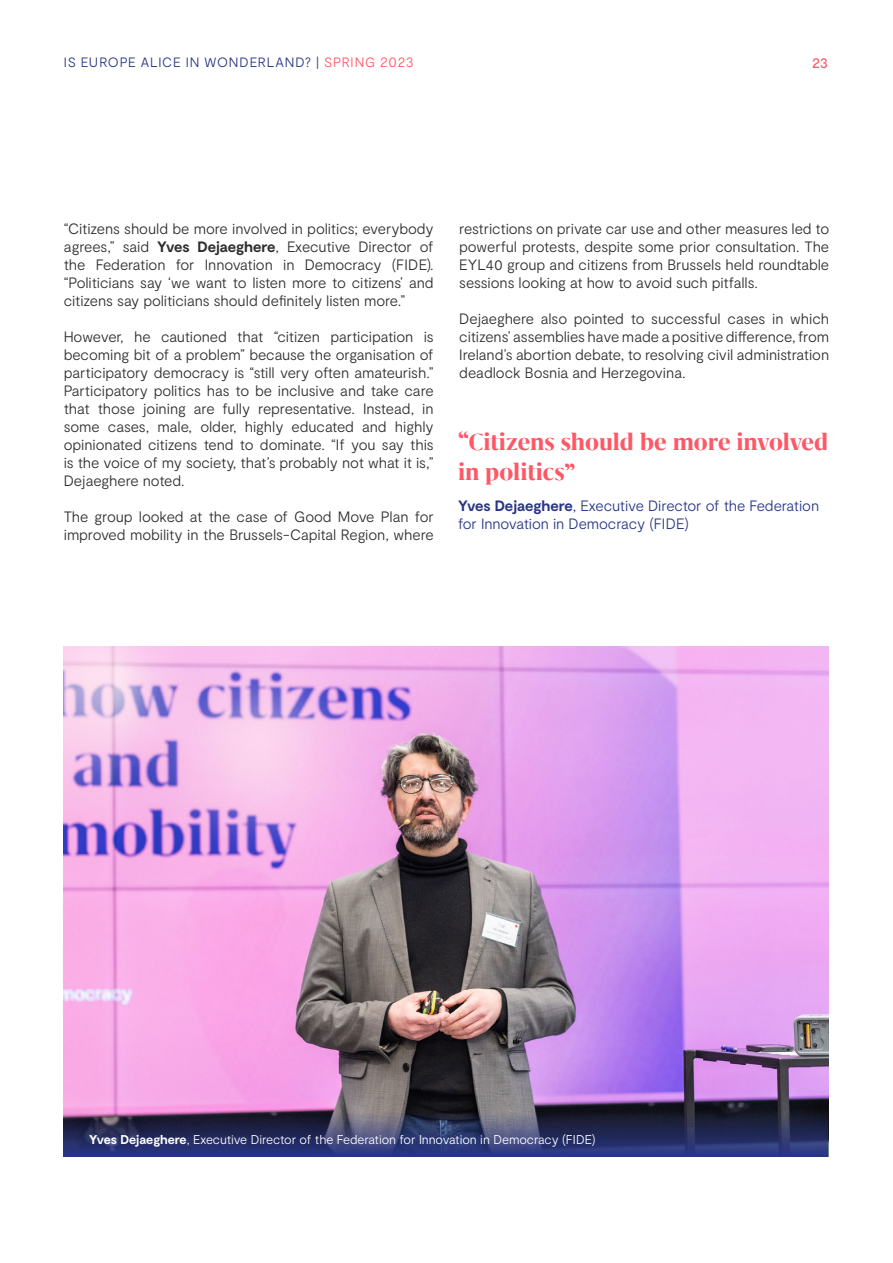
<style>
.page{position:relative;width:893px;height:1263px;background:#fff}
.page>*{position:absolute;margin:0;border:0;box-sizing:border-box;transform-origin:0 0}
.t1{font:700 27px/30px "Grifo M";color:#ff5766}
.t2{font:300 15px/18px "Moderat";letter-spacing:-.01em;color:#2d2d2c;text-align:justify}
.t3{font:300 15px/18px "Moderat";letter-spacing:-.01em;color:#283583}
.t4{font:15px "Moderat";color:#ff5766}
.t5{font:300 13.5px "Moderat";letter-spacing:.06em;color:#283583}
.t6{font:300 12.75px "Moderat";letter-spacing:-.01em;color:#fff}
.s1{color:#ff5766}
.s2{font-weight:700}
</style>
<div class="page">
<img style="left:64px;top:646px;width:764px;height:465px">
<svg style="left:63px;top:1111px;width:765px;height:46px;background:#303461"></svg>
<p class="t5" style="left:64px;top:54px;width:351px">IS EUROPE ALICE IN WONDERLAND? | <span class="s1">SPRING 2023</span></p>
<p class="t4" style="left:812px;top:53px;width:18px">23</p>
<p class="t2" style="left:64px;top:220px;width:371px">“Citizens should be more involved in politics; everybody agrees,” said <span class="s2">Yves Dejaeghere</span>, Executive Director of the Federation for Innovation in Democracy (FIDE). “Politicians say ‘we want to listen more to citizens’ and citizens say politicians should definitely listen more.”</p>
<p class="t2" style="left:64px;top:328px;width:371px">However, he cautioned that “citizen participation is becoming bit of a problem” because the organisation of participatory democracy is “still very often amateurish.” Participatory politics has to be inclusive and take care that those joining are fully representative. Instead, in some cases, male, older, highly educated and highly opinionated citizens tend to dominate. “If you say this is the voice of my society, that’s probably not what it is,” Dejaeghere noted.</p>
<p class="t2" style="left:64px;top:508px;width:371px">The group looked at the case of Good Move Plan for improved mobility in the Brussels-Capital Region, where</p>
<p class="t2" style="left:459px;top:220px;width:371px">restrictions on private car use and other measures led to powerful protests, despite some prior consultation. The EYL40 group and citizens from Brussels held roundtable sessions looking at how to avoid such pitfalls.</p>
<p class="t2" style="left:459px;top:310px;width:371px">Dejaeghere also pointed to successful cases in which citizens’ assemblies have made a positive difference, from Ireland’s abortion debate, to resolving civil administration deadlock Bosnia and Herzegovina.</p>
<h1 class="t1" style="left:458px;top:427px;width:371px">“Citizens should be more involved in politics”</h1>
<p class="t3" style="left:458px;top:497px;width:362px"><span class="s2">Yves Dejaeghere</span>, Executive Director of the Federation for Innovation in Democracy (FIDE)</p>
<p class="t6" style="left:89px;top:1132px;width:508px"><span class="s2">Yves Dejaeghere</span>, Executive Director of the Federation for Innovation in Democracy (FIDE)</p>
</div>
